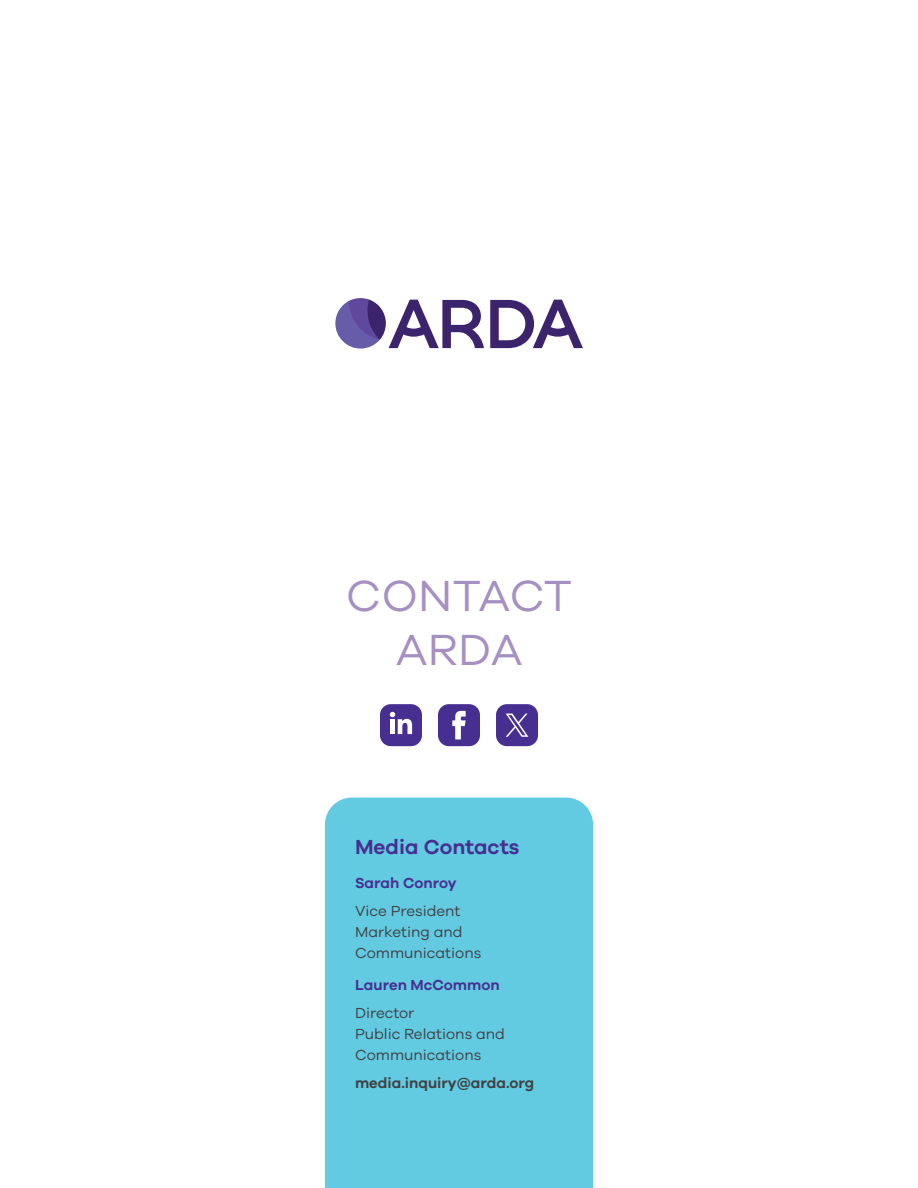
<style>
.page{position:relative;width:918px;height:1188px;background:#fff}
.page>*{position:absolute;margin:0;border:0;box-sizing:border-box;transform-origin:0 0}
.t1{font:45px/54px "Galano Grotesque";letter-spacing:.01em;color:#a68fc3;text-align:center}
.t2{font:600 21px "Galano Grotesque";color:#472f91}
.t3{font:15px/21px "Galano Grotesque";color:#404042}
.t4{font:600 15px "Galano Grotesque";color:#472f91}
.t5{font:600 15px "Galano Grotesque";color:#404042}
</style>
<div class="page">
<div style="left:325px;top:798px;width:268px;height:390px;background:#62cae1"></div>
<svg style="left:490px;top:300px;width:93px;height:48px"></svg>
<svg style="left:335px;top:298px;width:149px;height:51px"></svg>
<div style="left:438px;top:704px;width:42px;height:42px;background:#472f91;border-radius:11px"></div>
<svg style="left:452px;top:711px;width:14px;height:28px"></svg>
<div style="left:380px;top:704px;width:42px;height:42px;background:#472f91;border-radius:11px"></div>
<svg style="left:390px;top:712px;width:22px;height:22px"></svg>
<div style="left:390px;top:719px;width:5px;height:15px;background:#fff"></div>
<div style="left:496px;top:704px;width:42px;height:42px;background:#472f91;border-radius:11px"></div>
<svg style="left:506px;top:714px;width:22px;height:23px"></svg>
<h1 class="t1" style="left:346px;top:571px;width:227px">CONTACT<br>ARDA</h1>
<h2 class="t2" style="left:355px;top:838px;width:166px">Media Contacts</h2>
<p class="t4" style="left:355px;top:877px;width:103px">Sarah Conroy</p>
<p class="t3" style="left:355px;top:901px;width:128px">Vice President<br>Marketing and<br>Communications</p>
<p class="t4" style="left:355px;top:979px;width:146px">Lauren McCommon</p>
<p class="t3" style="left:355px;top:1003px;width:151px">Director<br>Public Relations and<br>Communications</p>
<p class="t5" style="left:355px;top:1076px;width:181px">media.inquiry@arda.org</p>
</div>
